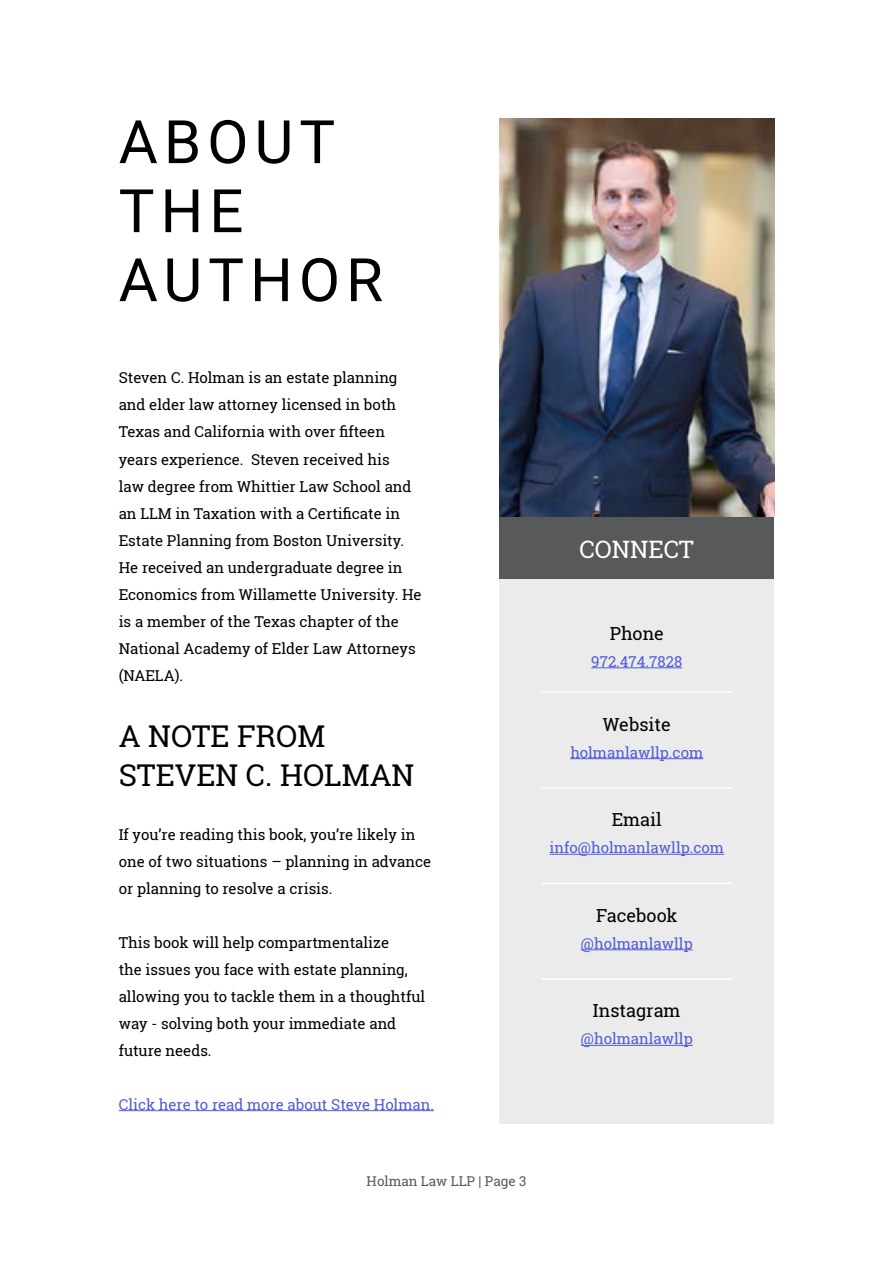
<style>
.page{position:relative;width:893px;height:1263px;background:#fff}
.page>*{position:absolute;margin:0;border:0;box-sizing:border-box;transform-origin:0 0}
.t1{font:60px/69px "Roboto";letter-spacing:.1em;color:#000}
.t2{font:30px/39px "Roboto Slab";color:#000}
.t3{font:24px "Roboto Slab";color:#fff}
.t4{font:18px "Roboto Slab";color:#000}
.t5{font:15px/27px "Roboto Slab";color:#000}
.t6{font:15px "Roboto Slab";color:#4f5cd6}
.t7{font:13.5px "Roboto Slab";color:#58595b}
</style>
<div class="page">
<div style="left:499px;top:579px;width:275px;height:544px;background:#ebebec"></div>
<div style="left:499px;top:516px;width:275px;height:63px;background:#58595b"></div>
<img style="left:499px;top:118px;width:275px;height:398px">
<hr style="left:542px;top:691px;width:190px;height:2px;background:#fff">
<hr style="left:542px;top:787px;width:190px;height:1px;background:#fff">
<hr style="left:542px;top:882px;width:190px;height:2px;background:#fff">
<hr style="left:542px;top:978px;width:190px;height:2px;background:#fff">
<hr style="left:591px;top:667px;width:91px;height:1px;background:#4f5cd6">
<hr style="left:570px;top:758px;width:133px;height:1px;background:#4f5cd6">
<hr style="left:549px;top:854px;width:175px;height:1px;background:#4f5cd6">
<hr style="left:581px;top:949px;width:112px;height:1px;background:#4f5cd6">
<hr style="left:581px;top:1045px;width:112px;height:1px;background:#4f5cd6">
<hr style="left:119px;top:1110px;width:315px;height:1px;background:#4f5cd6">
<h1 class="t1" style="left:119px;top:105px;width:266px">ABOUT<br>THE<br>AUTHOR</h1>
<p class="t5" style="left:119px;top:364px;width:304px">Steven C. Holman is an estate planning and elder law attorney licensed in both Texas and California with over fifteen years experience. Steven received his<br>law degree from Whittier Law School and an LLM in Taxation with a Certificate in Estate Planning from Boston University.<br>He received an undergraduate degree in Economics from Willamette University. He is a member of the Texas chapter of the National Academy of Elder Law Attorneys (NAELA).</p>
<h2 class="t2" style="left:119px;top:716px;width:297px">A NOTE FROM<br>STEVEN C. HOLMAN</h2>
<p class="t5" style="left:119px;top:820px;width:314px">If you’re reading this book, you’re likely in one of two situations – planning in advance or planning to resolve a crisis.</p>
<p class="t5" style="left:119px;top:928px;width:308px">This book will help compartmentalize<br>the issues you face with estate planning, allowing you to tackle them in a thoughtful way - solving both your immediate and future needs.</p>
<p class="t6" style="left:119px;top:1094px;width:317px">Click here to read more about Steve Holman.</p>
<h3 class="t3" style="left:579px;top:533px;width:116px">CONNECT</h3>
<p class="t4" style="left:610px;top:621px;width:56px">Phone</p>
<p class="t6" style="left:591px;top:651px;width:92px">972.474.7828</p>
<p class="t4" style="left:603px;top:712px;width:69px">Website</p>
<p class="t6" style="left:570px;top:742px;width:134px">holmanlawllp.com</p>
<p class="t4" style="left:612px;top:807px;width:52px">Email</p>
<p class="t6" style="left:549px;top:837px;width:176px">info@holmanlawllp.com</p>
<p class="t4" style="left:596px;top:903px;width:83px">Facebook</p>
<p class="t6" style="left:581px;top:933px;width:113px">@holmanlawllp</p>
<p class="t4" style="left:593px;top:998px;width:89px">Instagram</p>
<p class="t6" style="left:581px;top:1028px;width:113px">@holmanlawllp</p>
<p class="t7" style="left:367px;top:1172px;width:161px">Holman Law LLP | Page 3</p>
</div>
